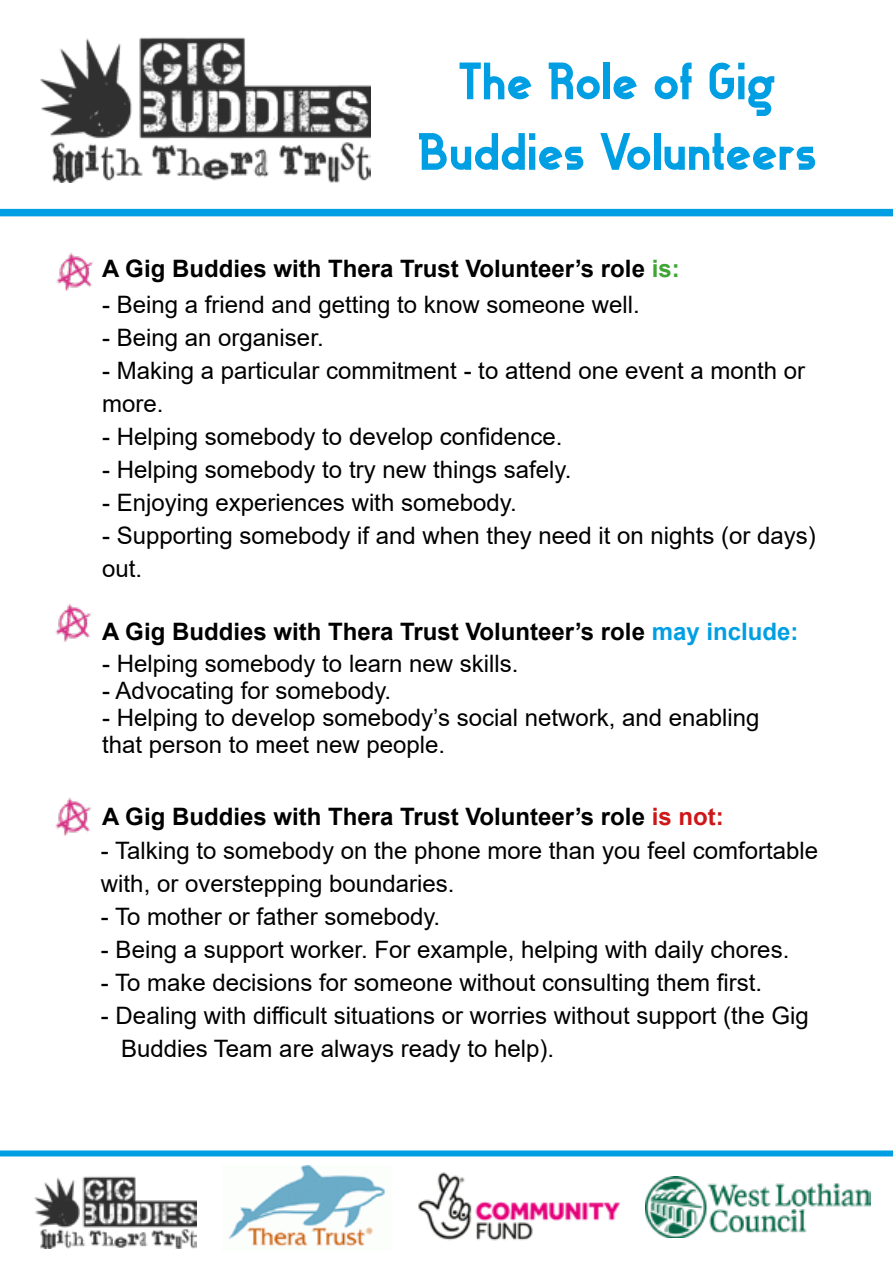
<style>
.page{position:relative;width:893px;height:1263px;background:#fff}
.page>*{position:absolute;margin:0;border:0;box-sizing:border-box;transform-origin:0 0}
.t1{font:700 52.5px/70.5px "Gilbert";color:#009fe3;text-align:center}
.t2{font:24px/33px "Arial";color:#000}
.t3{font:700 24px "Arial";color:#000}
.s1{color:#3fa535}
.s2{color:#009fe3}
.s3{color:#cd1719}
</style>
<div class="page">
<div style="left:0;top:209px;width:893px;height:7px;background:#009fe3"></div>
<img style="left:56px;top:252px;width:37px;height:39px">
<img style="left:55px;top:604px;width:37px;height:38px">
<img style="left:40px;top:37px;width:330px;height:145px">
<img style="left:55px;top:797px;width:37px;height:39px">
<div style="left:0;top:1150px;width:893px;height:6px;background:#009fe3"></div>
<img style="left:645px;top:1176px;width:225px;height:61px">
<img style="left:418px;top:1172px;width:202px;height:69px">
<img style="left:228px;top:1165px;width:157px;height:82px">
<img style="left:34px;top:1176px;width:162px;height:72px">
<h1 class="t1" style="left:418px;top:46px;width:400px">The Role of Gig<br>Buddies Volunteers</h1>
<p class="t3" style="left:102px;top:251px;width:579px">A Gig Buddies with Thera Trust Volunteer’s role <span class="s1">is:</span></p>
<p class="t2" style="left:102px;top:288px;width:539px">- Being a friend and getting to know someone well.</p>
<p class="t2" style="left:102px;top:321px;width:223px">- Being an organiser.</p>
<p class="t2" style="left:102px;top:354px;width:704px">- Making a particular commitment - to attend one event a month or more.</p>
<p class="t2" style="left:102px;top:420px;width:462px">- Helping somebody to develop confidence.</p>
<p class="t2" style="left:102px;top:453px;width:471px">- Helping somebody to try new things safely.</p>
<p class="t2" style="left:102px;top:486px;width:416px">- Enjoying experiences with somebody.</p>
<p class="t2" style="left:102px;top:519px;width:715px">- Supporting somebody if and when they need it on nights (or days) out.</p>
<p class="t3" style="left:102px;top:614px;width:698px">A Gig Buddies with Thera Trust Volunteer’s role <span class="s2">may include:</span></p>
<p class="t2" style="left:102px;top:647px;width:418px">- Helping somebody to learn new skills.</p>
<p class="t2" style="left:102px;top:674px;width:291px">- Advocating for somebody.</p>
<p class="t2" style="left:102px;top:704px;width:659px;line-height:27px">- Helping to develop somebody’s social network, and enabling that person to meet new people.</p>
<p class="t3" style="left:102px;top:800px;width:623px">A Gig Buddies with Thera Trust Volunteer’s role <span class="s3">is not:</span></p>
<p class="t2" style="left:101px;top:834px;width:719px">- Talking to somebody on the phone more than you feel comfortable with, or overstepping boundaries.</p>
<p class="t2" style="left:101px;top:900px;width:341px">- To mother or father somebody.</p>
<p class="t2" style="left:101px;top:933px;width:690px">- Being a support worker. For example, helping with daily chores.</p>
<p class="t2" style="left:101px;top:966px;width:663px">- To make decisions for someone without consulting them first.</p>
<p class="t2" style="left:121px;top:999px;width:689px;text-indent:-20px">- Dealing with difficult situations or worries without support (the Gig<br>Buddies Team are always ready to help).</p>
</div>
